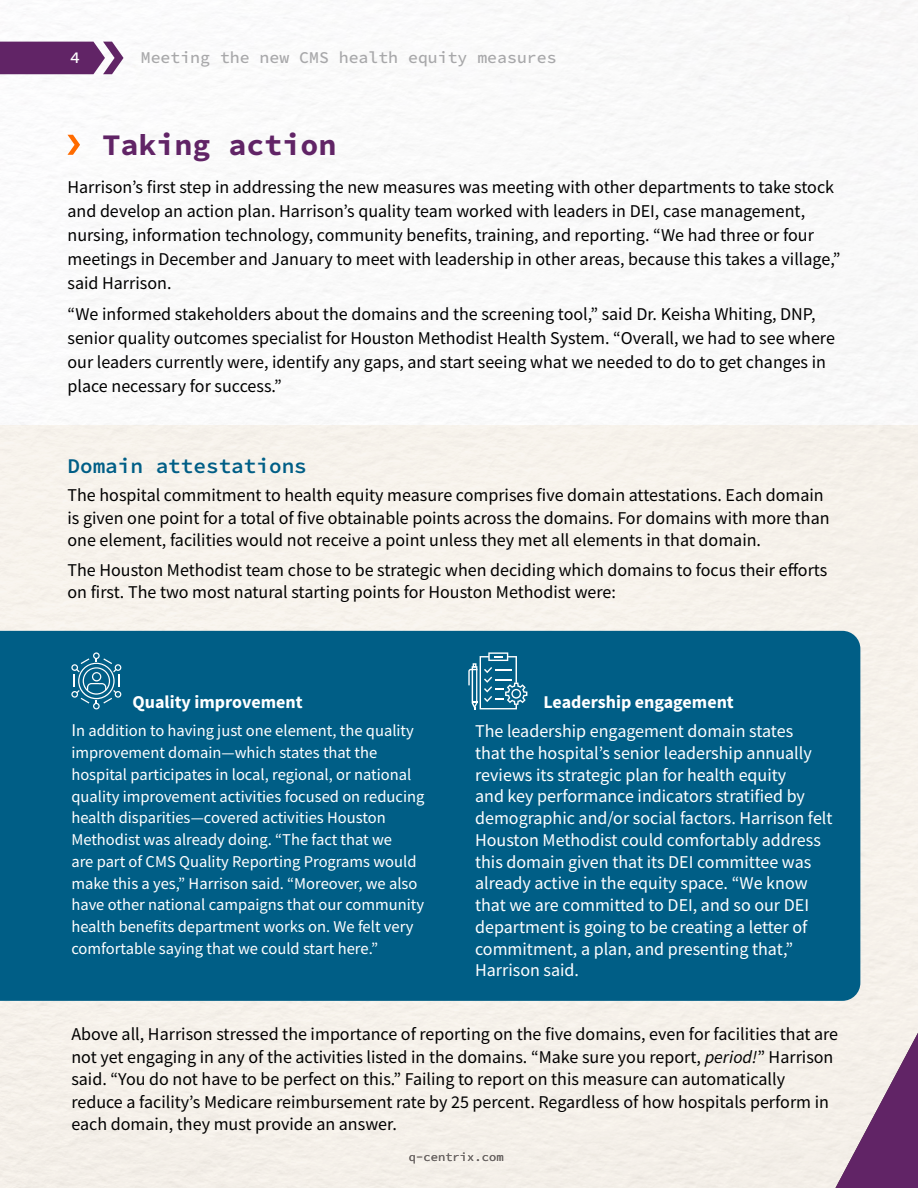
<style>
.page{position:relative;width:918px;height:1188px;background:#fff}
.page>*{position:absolute;margin:0;border:0;box-sizing:border-box;transform-origin:0 0}
.t1{font:30px "Source Code Variable";color:#612466}
.t2{font:21px "Source Code Variable";color:#005e86}
.t3{font:18px/24px "Source Sans Pro";color:#000}
.t4{font:18px/21.8px "Source Sans Pro";color:#fff}
.t5{font:700 18px "Source Sans Pro";color:#fff}
.t6{font:16.5px/21.8px "Source Sans Pro";color:#fff}
.t7{font:16.5px "Source Code Variable";color:#a8a8aa}
.t8{font:16.5px "Source Code Variable";color:#fff}
.t9{font:12px "Source Code Variable";letter-spacing:.01em;color:#696464}
.s1{font-size:18px}
.s2{font-style:italic}
</style>
<div class="page">
<svg style="left:0;top:42px;width:124px;height:32px;background:#743f78"></svg>
<div style="left:0;top:425px;width:918px;height:763px;background:#f7f1e8"></div>
<div style="left:0;top:631px;width:860px;height:370px;background:#005e86"></div>
<svg style="left:68px;top:135px;width:12px;height:20px"></svg>
<svg style="left:468px;top:652px;width:59px;height:57px;background:#3881a0"></svg>
<svg style="left:71px;top:652px;width:50px;height:57px;background:#317c9d"></svg>
<svg style="left:807px;top:922px;width:111px;height:266px"></svg>
<p class="t8" style="left:70px;top:45px;width:11px">4</p>
<p class="t7" style="left:141px;top:45px;width:417px">Meeting the new CMS health equity measures</p>
<h1 class="t1" style="left:102px;top:123px;width:235px">Taking action</h1>
<p class="t3" style="left:68px;top:175px;width:775px">Harrison’s first step in addressing the new measures was meeting with other departments to take stock and develop an action plan. Harrison’s quality team worked with leaders in DEI, case management, nursing, information technology, community benefits, training, and reporting. “We had three or four meetings in December and January to meet with leadership in other areas, because this takes a village,” said Harrison.</p>
<p class="t3" style="left:68px;top:302px;width:769px">“We informed stakeholders about the domains and the screening tool,” said Dr. Keisha Whiting, DNP, senior quality outcomes specialist for Houston Methodist Health System. “Overall, we had to see where our leaders currently were, identify any gaps, and start seeing what we needed to do to get changes in place necessary for success.”</p>
<p class="t2" style="left:68px;top:451px;width:241px">Domain attestations</p>
<p class="t3" style="left:68px;top:484px;width:764px;line-height:22.5px">The hospital commitment to health equity measure comprises five domain attestations. Each domain is given one point for a total of five obtainable points across the domains. For domains with more than one element, facilities would not receive a point unless they met all elements in that domain.</p>
<p class="t3" style="left:68px;top:558px;width:761px;line-height:22.5px">The Houston Methodist team chose to be strategic when deciding which domains to focus their efforts on first. The two most natural starting points for Houston Methodist were:</p>
<p class="t5" style="left:133px;top:690px;width:172px">Quality improvement</p>
<p class="t6" style="left:71px;top:720px;width:355px"><span class="s1">I</span>n addition to having just one element, the quality improvement domain—which states that the hospital participates in local, regional, or national quality improvement activities focused on reducing health disparities—covered activities Houston Methodist was already doing. “The fact that we<br>are part of CMS Quality Reporting Programs would make this a yes,” Harrison said. “Moreover, we also have other national campaigns that our community health benefits department works on. We felt very comfortable saying that we could start here.”</p>
<p class="t5" style="left:543px;top:690px;width:192px">Leadership engagement</p>
<p class="t4" style="left:475px;top:720px;width:359px">The leadership engagement domain states<br>that the hospital’s senior leadership annually reviews its strategic plan for health equity<br>and key performance indicators stratified by demographic and/or social factors. Harrison felt Houston Methodist could comfortably address this domain given that its DEI committee was already active in the equity space. “We know that we are committed to DEI, and so our DEI department is going to be creating a letter of commitment, a plan, and presenting that,” Harrison said.</p>
<p class="t3" style="left:71px;top:1023px;width:768px;line-height:22.5px">Above all, Harrison stressed the importance of reporting on the five domains, even for facilities that are not yet engaging in any of the activities listed in the domains. “Make sure you report, <span class="s2">period!</span>” Harrison said. “You do not have to be perfect on this.” Failing to report on this measure can automatically reduce a facility’s Medicare reimbursement rate by 25 percent. Regardless of how hospitals perform in each domain, they must provide an answer.</p>
<p class="t9" style="left:409px;top:1149px;width:97px">q-centrix.com</p>
</div>
